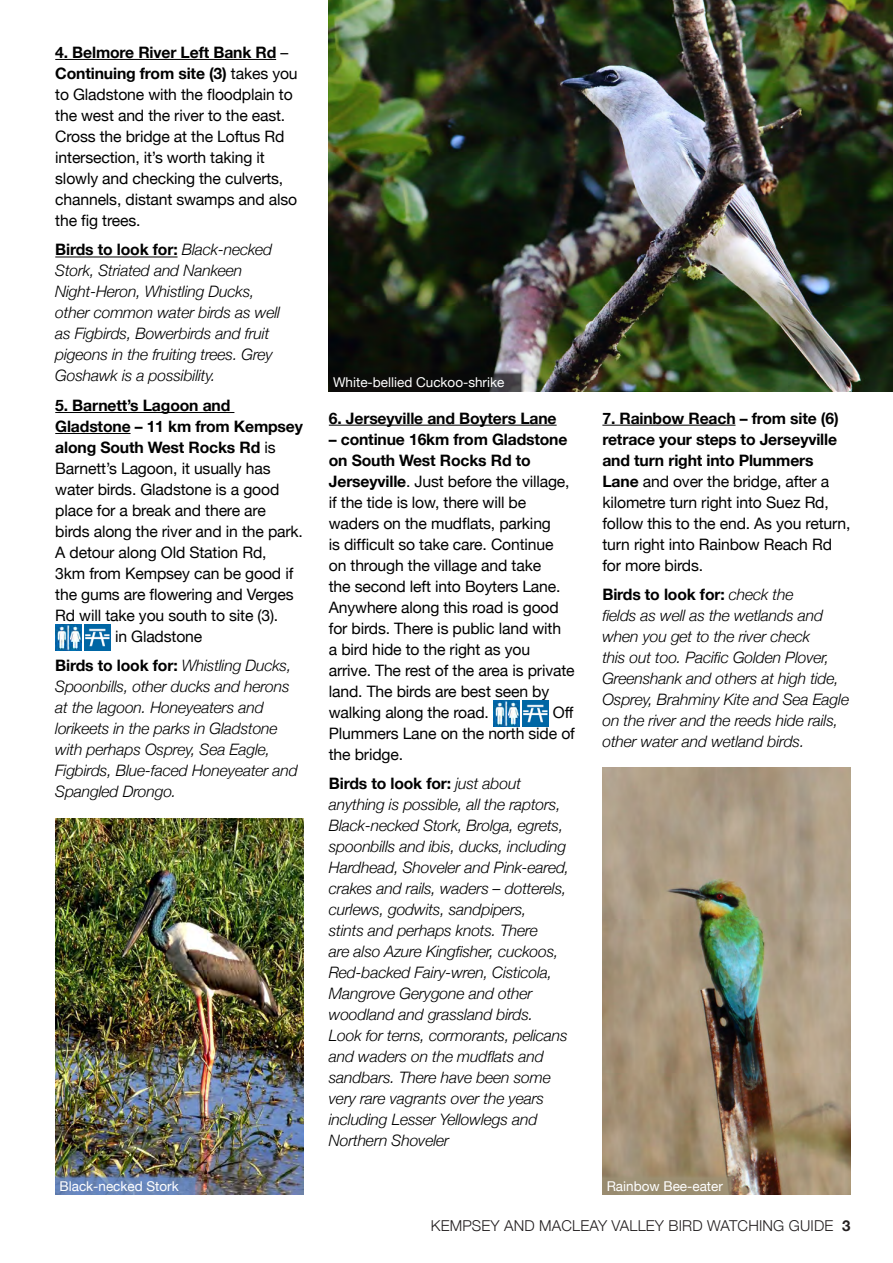
<style>
.page{position:relative;width:893px;height:1263px;background:#fff}
.page>*{position:absolute;margin:0;border:0;box-sizing:border-box;transform-origin:0 0}
.b1_italic{font:italic 300 15.75px/21px "Helvetica Neue";letter-spacing:-.01em;color:#000}
.b1{font:15.75px/21px "Helvetica Neue";letter-spacing:-.01em;color:#000}
.b1-2{font:700 15.75px "Helvetica Neue";letter-spacing:-.01em;color:#000}
.t1{font:300 15px "Helvetica Neue";letter-spacing:.01em;color:#231f20}
.t2{font:13.5px "Helvetica Neue";color:#fff}
.s1{font-weight:700}
.s2{font-weight:700;font-style:normal}
.s3{font-weight:400}
</style>
<div class="page">
<hr style="left:55px;top:59px;width:221px;height:1px;background:#000">
<hr style="left:55px;top:257px;width:123px;height:1px;background:#000">
<hr style="left:55px;top:412px;width:179px;height:1px;background:#000">
<hr style="left:55px;top:433px;width:76px;height:1px;background:#000">
<img style="left:55px;top:624px;width:27px;height:27px">
<img style="left:84px;top:624px;width:27px;height:27px">
<hr style="left:329px;top:425px;width:228px;height:1px;background:#000">
<img style="left:493px;top:700px;width:27px;height:27px">
<img style="left:522px;top:700px;width:27px;height:27px">
<hr style="left:602px;top:425px;width:133px;height:1px;background:#000">
<img style="left:329px;top:0;width:564px;height:391px">
<img style="left:602px;top:767px;width:248px;height:428px">
<img style="left:55px;top:819px;width:248px;height:376px">
<svg style="left:329px;top:370px;width:195px;height:21px;background:#171717"></svg>
<svg style="left:55px;top:1174px;width:144px;height:21px;background:#6880ac"></svg>
<div style="left:602px;top:1174px;width:132px;height:21px;background:#9e9377"></div>
<p class="b1" style="left:55px;top:42px;width:244px"><span class="s1">4. Belmore River Left Bank Rd</span> –<br><span class="s1">Continuing from site (3)</span> takes you to Gladstone with the floodplain to the west and the river to the east.<br>Cross the bridge at the Loftus Rd intersection, it’s worth taking it slowly and checking the culverts, channels, distant swamps and also the fig trees.</p>
<p class="b1_italic" style="left:55px;top:239px;width:226px"><span class="s2">Birds to look for:</span> Black-necked<br>Stork, Striated and Nankeen<br>Night-Heron, Whistling Ducks, other common water birds as well as Figbirds, Bowerbirds and fruit pigeons in the fruiting trees. Grey<br>Goshawk is a possibility.</p>
<p class="b1-2" style="left:55px;top:395px;width:177px">5. Barnett’s Lagoon and</p>
<p class="b1-2" style="left:55px;top:416px;width:249px">Gladstone – 11 km from Kempsey</p>
<p class="b1-2" style="left:55px;top:437px;width:222px">along South West Rocks Rd <span class="s3">is</span></p>
<p class="b1" style="left:55px;top:457px;width:217px">Barnett’s Lagoon, it usually has</p>
<p class="b1" style="left:55px;top:478px;width:226px">water birds. Gladstone is a good</p>
<p class="b1" style="left:55px;top:499px;width:212px">place for a break and there are</p>
<p class="b1" style="left:55px;top:520px;width:249px">birds along the river and in the park.</p>
<p class="b1" style="left:55px;top:541px;width:213px">A detour along Old Station Rd,</p>
<p class="b1" style="left:55px;top:562px;width:240px">3km from Kempsey can be good if</p>
<p class="b1" style="left:55px;top:583px;width:240px">the gums are flowering and Verges</p>
<p class="b1" style="left:55px;top:604px;width:225px">Rd will take you south to site (3).</p>
<p class="b1" style="left:115px;top:626px;width:89px">in Gladstone</p>
<p class="b1_italic" style="left:55px;top:655px;width:244px"><span class="s2">Birds to look for:</span> Whistling Ducks,<br>Spoonbills, other ducks and herons at the lagoon. Honeyeaters and lorikeets in the parks in Gladstone with perhaps Osprey, Sea Eagle,<br>Figbirds, Blue-faced Honeyeater and<br>Spangled Drongo.</p>
<p class="t2" style="left:333px;top:374px;width:173px">White-bellied Cuckoo-shrike</p>
<p class="b1-2" style="left:329px;top:408px;width:229px">6. Jerseyville and Boyters Lane</p>
<p class="b1" style="left:329px;top:428px;width:247px"><span class="s1">– continue 16km from Gladstone on South West Rocks Rd to<br>Jerseyville</span>. Just before the village, if the tide is low, there will be waders on the mudflats, parking<br>is difficult so take care. Continue on through the village and take<br>the second left into Boyters Lane.<br>Anywhere along this road is good for birds. There is public land with<br>a bird hide to the right as you arrive. The rest of the area is private land. The birds are best seen by walking along the road.</p>
<p class="b1" style="left:329px;top:701px;width:248px;text-align:justify;text-indent:224px">Off Plummers Lane on the north side of the bridge.</p>
<p class="b1_italic" style="left:329px;top:773px;width:242px"><span class="s2">Birds to look for:</span> just about anything is possible, all the raptors, Black-necked Stork, Brolga, egrets, spoonbills and ibis, ducks, including Hardhead, Shoveler and Pink-eared, crakes and rails, waders – dotterels, curlews, godwits, sandpipers,<br>stints and perhaps knots. There<br>are also Azure Kingfisher, cuckoos, Red-backed Fairy-wren, Cisticola, Mangrove Gerygone and other woodland and grassland birds.<br>Look for terns, cormorants, pelicans and waders on the mudflats and sandbars. There have been some very rare vagrants over the years including Lesser Yellowlegs and Northern Shoveler</p>
<p class="b1" style="left:602px;top:407px;width:250px"><span class="s1">7. Rainbow Reach – from site (6) retrace your steps to Jerseyville and turn right into Plummers<br>Lane</span> and over the bridge, after a kilometre turn right into Suez Rd, follow this to the end. As you return, turn right into Rainbow Reach Rd for more birds.</p>
<p class="b1_italic" style="left:602px;top:584px;width:248px"><span class="s2">Birds to look for:</span> check the<br>fields as well as the wetlands and when you get to the river check<br>this out too. Pacific Golden Plover, Greenshank and others at high tide, Osprey, Brahminy Kite and Sea Eagle on the river and the reeds hide rails, other water and wetland birds.</p>
<p class="t2" style="left:60px;top:1178px;width:121px">Black-necked Stork</p>
<p class="t2" style="left:607px;top:1178px;width:118px">Rainbow Bee-eater</p>
<p class="t1" style="left:431px;top:1216px;width:421px">KEMPSEY AND MACLEAY VALLEY BIRD WATCHING GUIDE <span class="s1">3</span></p>
</div>
